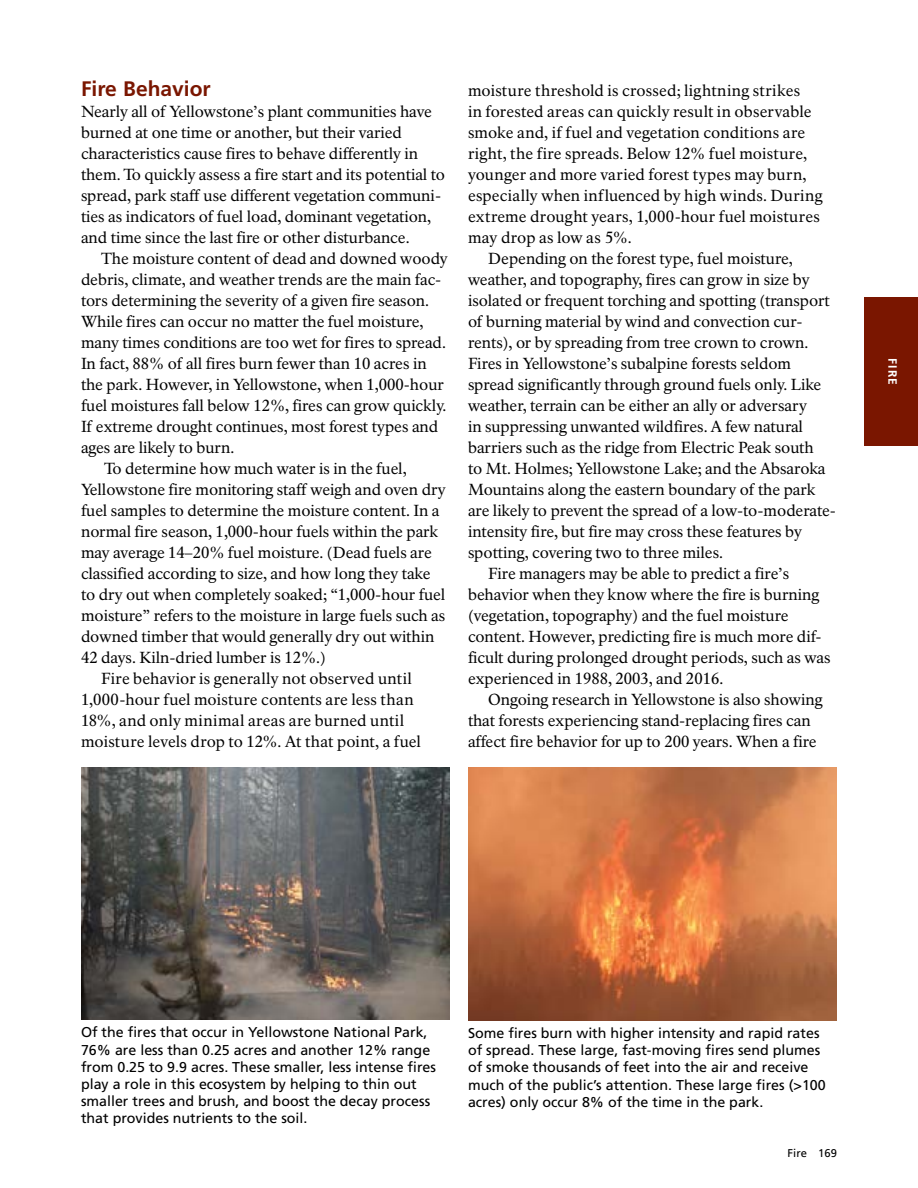
<style>
.page{position:relative;width:918px;height:1188px;background:#fff}
.page>*{position:absolute;margin:0;border:0;box-sizing:border-box;transform-origin:0 0}
.Heading_2__Ch_7{font:700 21px "Frutiger LT Std";color:#7a1600}
.Body_Text__following{font:15.75px/21px "NPS Rawlinson OT";color:#000}
.Body_Text__first_par{font:15.75px/21px "NPS Rawlinson OT";letter-spacing:-.005em;color:#000}
.Graphic_Caption{font:14.25px/17.1px "Frutiger LT Std";color:#000}
.t1{font:700 12px "Frutiger LT Std";color:#fff}
.t2{font:11.25px "Frutiger LT Std";color:#000}
</style>
<div class="page">
<div style="left:864px;top:297px;width:54px;height:149px;background:#7a1600"></div>
<img style="left:468px;top:768px;width:369px;height:253px">
<img style="left:81px;top:768px;width:369px;height:252px">
<h2 class="Heading_2__Ch_7" style="left:81px;top:76px;width:131px">Fire Behavior</h2>
<p class="Body_Text__first_par" style="left:81px;top:101px;width:366px">Nearly all of Yellowstone’s plant communities have burned at one time or another, but their varied characteristics cause fires to behave differently in them. To quickly assess a fire start and its potential to spread, park staff use different vegetation communi&shy;ties as indicators of fuel load, dominant vegetation, and time since the last fire or other disturbance.</p>
<p class="Body_Text__following" style="left:81px;top:248px;width:368px;text-indent:20px">The moisture content of dead and downed woody debris, climate, and weather trends are the main fac&shy;tors determining the severity of a given fire season.<br>While fires can occur no matter the fuel moisture, many times conditions are too wet for fires to spread.<br>In fact, 88% of all fires burn fewer than 10 acres in the park. However, in Yellowstone, when 1,000-hour fuel moistures fall below 12%, fires can grow quickly.<br>If extreme drought continues, most forest types and ages are likely to burn.</p>
<p class="Body_Text__following" style="left:81px;top:458px;width:366px;text-indent:23px">To determine how much water is in the fuel, Yellowstone fire monitoring staff weigh and oven dry fuel samples to determine the moisture content. In a normal fire season, 1,000-hour fuels within the park may average 14–20% fuel moisture. (Dead fuels are classified according to size, and how long they take to dry out when completely soaked; “1,000-hour fuel moisture” refers to the moisture in large fuels such as downed timber that would generally dry out within 42 days. Kiln-dried lumber is 12%.)</p>
<p class="Body_Text__following" style="left:81px;top:668px;width:341px;text-indent:20px">Fire behavior is generally not observed until 1,000-hour fuel moisture contents are less than 18%, and only minimal areas are burned until moisture levels drop to 12%. At that point, a fuel</p>
<p class="Body_Text__following" style="left:468px;top:80px;width:356px">moisture threshold is crossed; lightning strikes<br>in forested areas can quickly result in observable smoke and, if fuel and vegetation conditions are right, the fire spreads. Below 12% fuel moisture, younger and more varied forest types may burn, especially when influenced by high winds. During extreme drought years, 1,000-hour fuel moistures may drop as low as 5%.</p>
<p class="Body_Text__following" style="left:468px;top:248px;width:370px;text-indent:20px">Depending on the forest type, fuel moisture, weather, and topography, fires can grow in size by isolated or frequent torching and spotting (transport of burning material by wind and convection cur&shy;rents), or by spreading from tree crown to crown.<br>Fires in Yellowstone’s subalpine forests seldom spread significantly through ground fuels only. Like weather, terrain can be either an ally or adversary<br>in suppressing unwanted wildfires. A few natural barriers such as the ridge from Electric Peak south<br>to Mt. Holmes; Yellowstone Lake; and the Absaroka Mountains along the eastern boundary of the park are likely to prevent the spread of a low-to-moderate&shy;intensity fire, but fire may cross these features by spotting, covering two to three miles.</p>
<p class="Body_Text__following" style="left:468px;top:563px;width:364px;text-indent:20px">Fire managers may be able to predict a fire’s behavior when they know where the fire is burning (vegetation, topography) and the fuel moisture content. However, predicting fire is much more dif&shy;ficult during prolonged drought periods, such as was experienced in 1988, 2003, and 2016.</p>
<p class="Body_Text__following" style="left:468px;top:689px;width:356px;text-indent:20px">Ongoing research in Yellowstone is also showing that forests experiencing stand-replacing fires can affect fire behavior for up to 200 years. When a fire</p>
<p class="t1" style="left:900px;top:358px;width:28px;rotate:90deg">FIRE</p>
<p class="Graphic_Caption" style="left:81px;top:1024px;width:357px">Of the fires that occur in Yellowstone National Park, 76% are less than 0.25 acres and another 12% range from 0.25 to 9.9 acres. These smaller, less intense fires play a role in this ecosystem by helping to thin out smaller trees and brush, and boost the decay process that provides nutrients to the soil.</p>
<p class="Graphic_Caption" style="left:468px;top:1025px;width:359px">Some fires burn with higher intensity and rapid rates of spread. These large, fast-moving fires send plumes of smoke thousands of feet into the air and receive much of the public’s attention. These large fires (&gt;100 acres) only occur 8% of the time in the park.</p>
<p class="t2" style="left:788px;top:1147px;width:51px">Fire 169</p>
</div>
